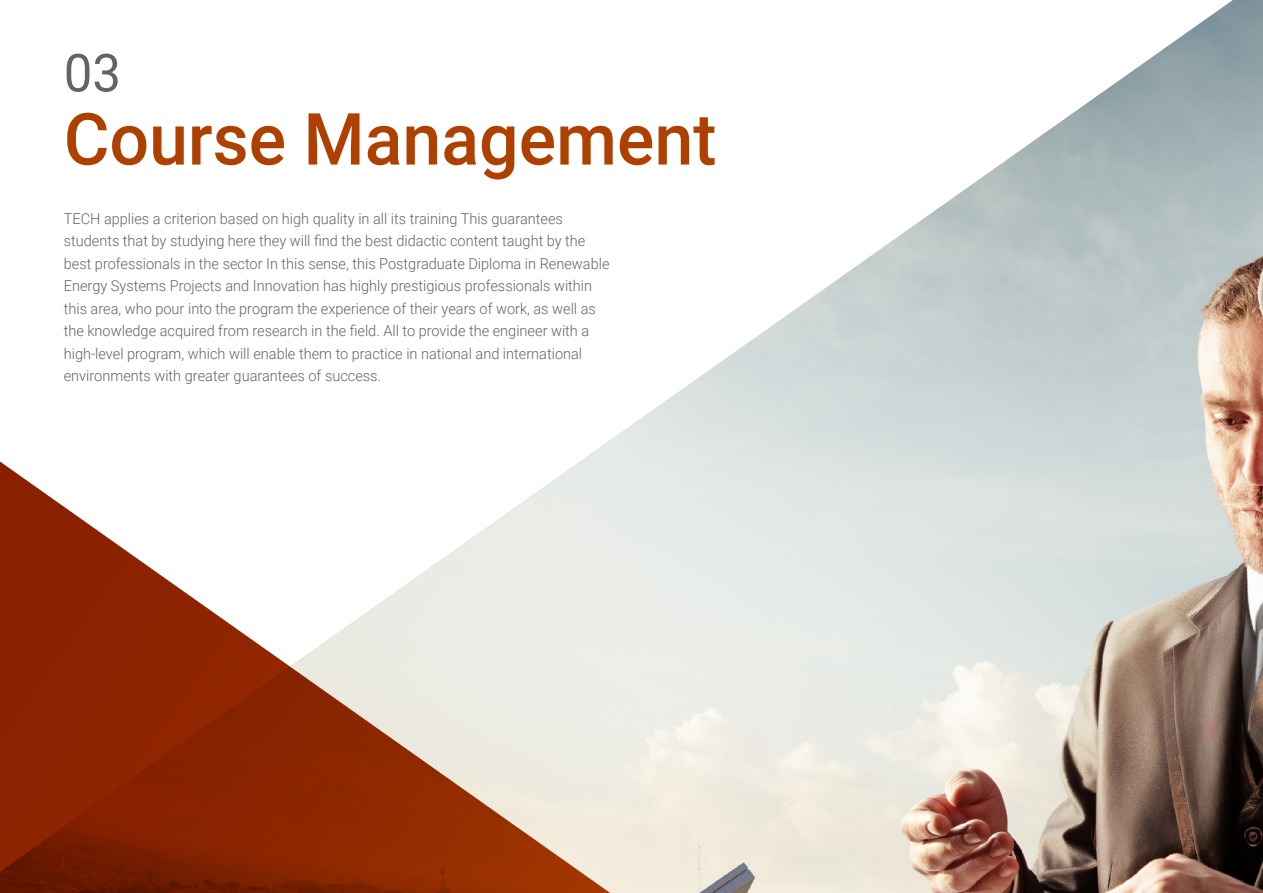
<style>
.page{position:relative;width:1263px;height:893px;background:#fff}
.page>*{position:absolute;margin:0;border:0;box-sizing:border-box;transform-origin:0 0}
.t1{font:500 72px "Roboto";color:#ae4000}
.t2{font:52.5px "Roboto";color:#61646a}
.t3{font:300 15px/22.5px "Roboto";color:#61646a}
</style>
<div class="page">
<img style="left:602px;top:0;width:661px;height:893px">
<svg style="left:0;top:446px;width:640px;height:447px"></svg>
<h2 class="t2" style="left:64px;top:36px;width:59px">03</h2>
<h1 class="t1" style="left:64px;top:89px;width:654px">Course Management</h1>
<p class="t3" style="left:64px;top:207px;width:547px">TECH applies a criterion based on high quality in all its training This guarantees students that by studying here they will find the best didactic content taught by the best professionals in the sector In this sense, this Postgraduate Diploma in Renewable Energy Systems Projects and Innovation has highly prestigious professionals within this area, who pour into the program the experience of their years of work, as well as the knowledge acquired from research in the field. All to provide the engineer with a high-level program, which will enable them to practice in national and international environments with greater guarantees of success.</p>
</div>
